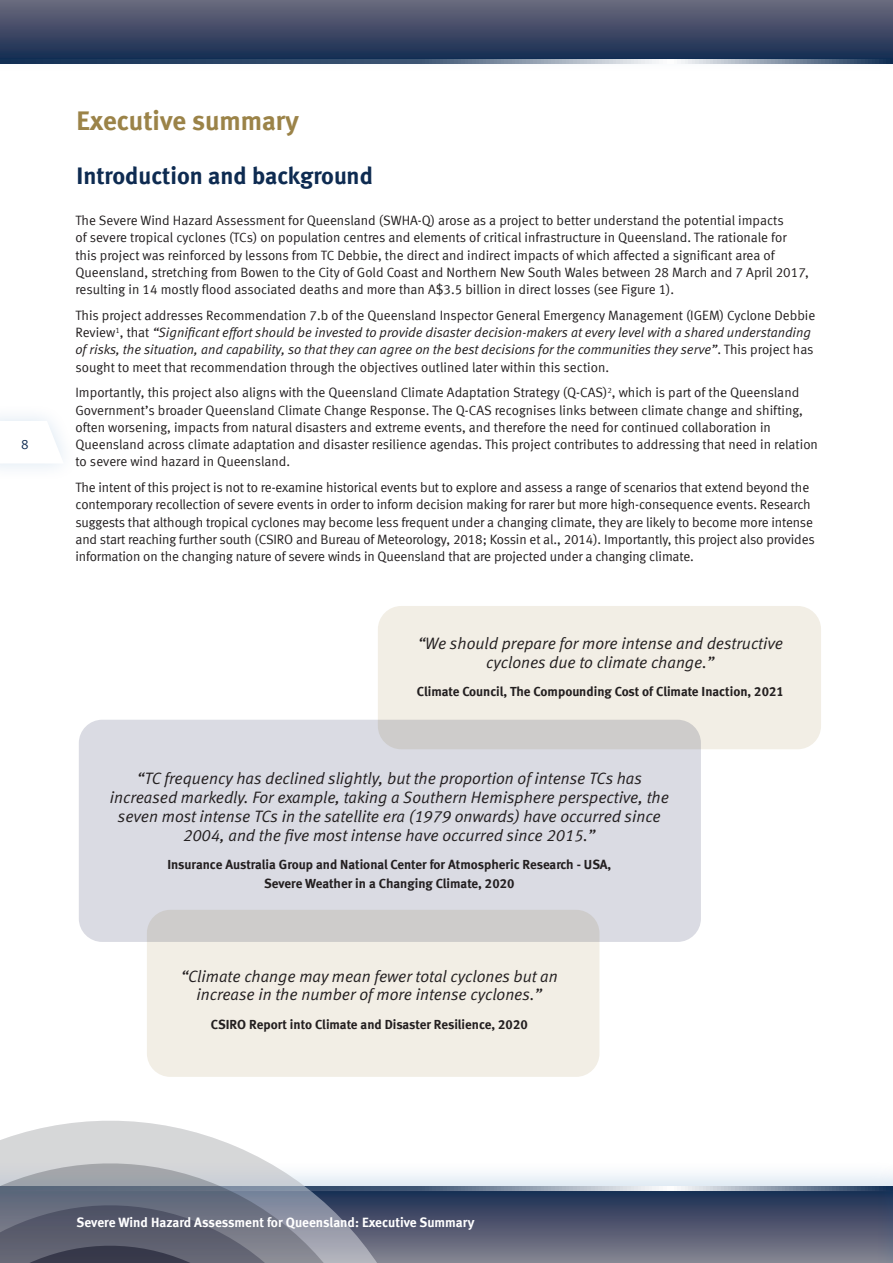
<style>
.page{position:relative;width:893px;height:1263px;background:#fff}
.page>*{position:absolute;margin:0;border:0;box-sizing:border-box;transform-origin:0 0}
.t1{font:27px "Meta Bold LF";color:#9b8348}
.t2{font:24px "Meta Bold LF";color:#0e2b51}
.t3{font:italic 16.5px/19px "Meta Normal LF";color:#231f20;text-align:center}
.t4{font:13.5px/17.2px "Meta Normal LF";letter-spacing:-.005em;color:#231f20}
.t5{font:13.5px "Meta Bold LF";color:#fff}
.t6{font:13.5px "Meta Normal LF";color:#0e2b51}
.t7{font:13.2px/18.9px "Meta Bold LF";color:#231f20;text-align:center}
.s1{font-style:italic}
</style>
<div class="page">
<div style="left:0;top:1159px;width:893px;height:104px;background:#015ca6;opacity:.15"></div>
<svg style="left:476px;top:1191px;width:398px;height:72px;background:#515871"></svg>
<svg style="left:476px;top:1186px;width:398px;height:5px;background:#a1adbb"></svg>
<div style="left:874px;top:1159px;width:19px;height:104px;background:#015ca6;opacity:.15"></div>
<svg style="left:892px;top:1191px;width:1px;height:72px"></svg>
<svg style="left:48px;top:421px;width:15px;height:38px"></svg>
<div style="left:0;top:0;width:893px;height:64px;background:linear-gradient(to bottom,#6d6a7d,#10284f)"></div>
<svg style="left:0;top:60px;width:893px;height:4px;background:#5f738c"></svg>
<svg style="left:59px;top:1120px;width:417px;height:143px"></svg>
<svg style="left:0;top:1125px;width:427px;height:138px"></svg>
<svg style="left:0;top:1173px;width:380px;height:90px;background:#717686"></svg>
<div style="left:378px;top:606px;width:443px;height:143px;background:#f2eee5;border-radius:23px"></div>
<div style="left:79px;top:720px;width:622px;height:222px;background:#dadbe3;border-radius:23px"></div>
<svg style="left:147px;top:910px;width:452px;height:167px;background:#ebe7e0"></svg>
<p class="t6" style="left:21px;top:436px;width:9px">8</p>
<h1 class="t1" style="left:77px;top:105px;width:224px">Executive summary</h1>
<h2 class="t2" style="left:77px;top:161px;width:298px">Introduction and background</h2>
<p class="t4" style="left:75px;top:212px;width:735px">The Severe Wind Hazard Assessment for Queensland (SWHA-Q) arose as a project to better understand the potential impacts<br>of severe tropical cyclones (TCs) on population centres and elements of critical infrastructure in Queensland. The rationale for this project was reinforced by lessons from TC Debbie, the direct and indirect impacts of which affected a significant area of Queensland, stretching from Bowen to the City of Gold Coast and Northern New South Wales between 28 March and 7 April 2017, resulting in 14 mostly flood associated deaths and more than A$3.5 billion in direct losses (see Figure 1).</p>
<p class="t4" style="left:75px;top:306px;width:741px">This project addresses Recommendation 7.b of the Queensland Inspector General Emergency Management (IGEM) Cyclone Debbie Review<sup>1</sup>, that <span class="s1">“Significant effort should be invested to provide disaster decision-makers at every level with a shared understanding of risks, the situation, and capability, so that they can agree on the best decisions for the communities they serve”</span>. This project has sought to meet that recommendation through the objectives outlined later within this section.</p>
<p class="t4" style="left:75px;top:384px;width:744px">Importantly, this project also aligns with the Queensland Climate Adaptation Strategy (Q-CAS)<sup>2</sup>, which is part of the Queensland Government’s broader Queensland Climate Change Response. The Q-CAS recognises links between climate change and shifting, often worsening, impacts from natural disasters and extreme events, and therefore the need for continued collaboration in Queensland across climate adaptation and disaster resilience agendas. This project contributes to addressing that need in relation to severe wind hazard in Queensland.</p>
<p class="t4" style="left:75px;top:479px;width:741px">The intent of this project is not to re-examine historical events but to explore and assess a range of scenarios that extend beyond the contemporary recollection of severe events in order to inform decision making for rarer but more high-consequence events. Research suggests that although tropical cyclones may become less frequent under a changing climate, they are likely to become more intense and start reaching further south (CSIRO and Bureau of Meteorology, 2018; Kossin et al., 2014). Importantly, this project also provides information on the changing nature of severe winds in Queensland that are projected under a changing climate.</p>
<p class="t3" style="left:418px;top:633px;width:367px">“We should prepare for more intense and destructive cyclones due to climate change.”</p>
<p class="t7" style="left:417px;top:682px;width:368px">Climate Council, The Compounding Cost of Climate Inaction, 2021</p>
<p class="t3" style="left:110px;top:769px;width:561px">“TC frequency has declined slightly, but the proportion of intense TCs has increased markedly. For example, taking a Southern Hemisphere perspective, the seven most intense TCs in the satellite era (1979 onwards) have occurred since 2004, and the five most intense have occurred since 2015.”</p>
<p class="t7" style="left:167px;top:855px;width:445px">Insurance Australia Group and National Center for Atmospheric Research - USA,<br>Severe Weather in a Changing Climate, 2020</p>
<p class="t3" style="left:181px;top:966px;width:379px">“Climate change may mean fewer total cyclones but an increase in the number of more intense cyclones.”</p>
<p class="t7" style="left:211px;top:1014px;width:319px">CSIRO Report into Climate and Disaster Resilience, 2020</p>
<p class="t5" style="left:77px;top:1214px;width:399px">Severe Wind Hazard Assessment for Queensland: Executive Summary</p>
</div>
